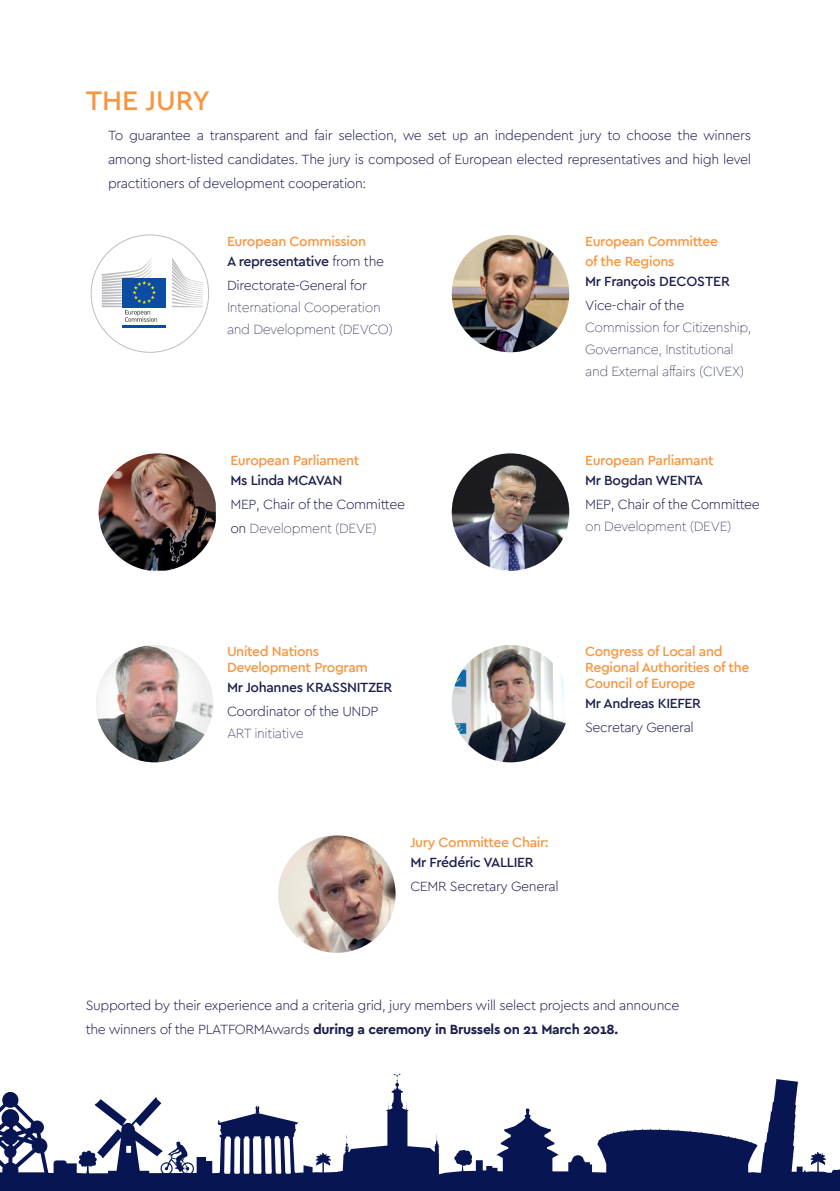
<style>
.page{position:relative;width:840px;height:1191px;background:#fff}
.page>*{position:absolute;margin:0;border:0;box-sizing:border-box;transform-origin:0 0}
.t1{font:500 28.2px "Cera";color:#f79641}
.t2{font:300 14px/24px "Cera PRO";letter-spacing:-.025em;color:#1b1f4c}
.t3{font:500 14px/16px "Cera";letter-spacing:-.025em;color:#f79641}
.t4{font:100 14px/22px "Cera";letter-spacing:-.025em;color:#1b1f4c}
.t5{font:500 14px "Cera";letter-spacing:-.025em;color:#1b1f4c}
.t6{font:700 14px "Cera PRO";letter-spacing:-.025em;color:#1b1f4c}
.s1{font-family:"Cera PRO";font-weight:300}
.s2{font-family:"Cera";font-weight:100}
.s3{font-weight:300}
</style>
<div class="page">
<svg style="left:0;top:1073px;width:839px;height:118px"></svg>
<img style="left:451px;top:453px;width:118px;height:118px;border-radius:59px">
<div style="left:122px;top:278px;width:44px;height:29px;background:#0d4da1"></div>
<hr style="left:122px;top:325px;width:44px;height:2px;background:#0d4da1">
<svg style="left:172px;top:258px;width:31px;height:49px"></svg>
<svg style="left:102px;top:258px;width:55px;height:64px"></svg>
<img style="left:98px;top:453px;width:118px;height:117px">
<img style="left:278px;top:835px;width:117px;height:117px;border-radius:59px">
<img style="left:96px;top:645px;width:117px;height:117px;border-radius:59px">
<img style="left:451px;top:645px;width:118px;height:117px;border-radius:59px">
<img style="left:451px;top:235px;width:118px;height:117px;border-radius:59px">
<p class="t1" style="left:86px;top:82px;width:126px">THE JURY</p>
<p class="t2" style="left:108px;top:123px;width:644px;text-align:justify">To guarantee a transparent and fair selection, we set up an independent jury to choose the winners among short-listed candidates. The jury is composed of European elected representatives and high level practitioners of development cooperation:</p>
<p class="t3" style="left:227px;top:233px;width:140px">European Commission</p>
<p class="t5" style="left:227px;top:252px;width:158px">A representative <span class="s1">from the</span></p>
<p class="t4" style="left:227px;top:274px;width:167px"><span class="s1">Directorate-General for<br></span>International Cooperation and Development (DEVCO)</p>
<p class="t3" style="left:230px;top:451px;width:130px">European Parliament</p>
<p class="t5" style="left:230px;top:470px;width:113px">Ms Linda MCAVAN</p>
<p class="t2" style="left:230px;top:491px;width:176px">MEP, Chair of the Committee on <span class="s2">Development (DEVE)</span></p>
<p class="t3" style="left:585px;top:233px;width:134px">European Committee</p>
<p class="t3" style="left:585px;top:253px;width:91px">of the Regions</p>
<p class="t5" style="left:585px;top:272px;width:146px">Mr François DECOSTER</p>
<p class="t2" style="left:585px;top:293px;width:101px">Vice-chair of the</p>
<p class="t4" style="left:585px;top:316px;width:168px">Commission for Citizenship,<br>Governance, Institutional and External affairs (CIVEX)</p>
<p class="t3" style="left:585px;top:451px;width:130px">European Parliamant</p>
<p class="t5" style="left:585px;top:470px;width:119px">Mr Bogdan WENTA</p>
<p class="t2" style="left:585px;top:492px;width:176px;line-height:22px">MEP, Chair of the Committee <span class="s2">on Development (DEVE)</span></p>
<p class="t3" style="left:227px;top:643px;width:94px">United Nations</p>
<p class="t3" style="left:227px;top:659px;width:142px">Development Program</p>
<p class="t5" style="left:227px;top:678px;width:167px">Mr Johannes KRASSNITZER</p>
<p class="t2" style="left:227px;top:700px;width:153px;line-height:22px">Coordinator of the UNDP<br><span class="s2">ART initiative</span></p>
<p class="t3" style="left:585px;top:643px;width:166px">Congress of Local and<br>Regional Authorities of the<br>Council of Europe</p>
<p class="t5" style="left:585px;top:694px;width:117px">Mr Andreas KIEFER</p>
<p class="t2" style="left:585px;top:715px;width:110px">Secretary General</p>
<p class="t3" style="left:410px;top:833px;width:140px">Jury Committee Chair:</p>
<p class="t5" style="left:410px;top:852px;width:125px">Mr Frédéric VALLIER</p>
<p class="t2" style="left:410px;top:873px;width:150px">CEMR Secretary General</p>
<p class="t2" style="left:86px;top:992px;width:595px">Supported by their experience and a criteria grid, jury members will select projects and announce</p>
<p class="t6" style="left:86px;top:1019px;width:533px"><span class="s3">the winners of the PLATFORMAwards</span> during a ceremony in Brussels on 21 March 2018.</p>
</div>
